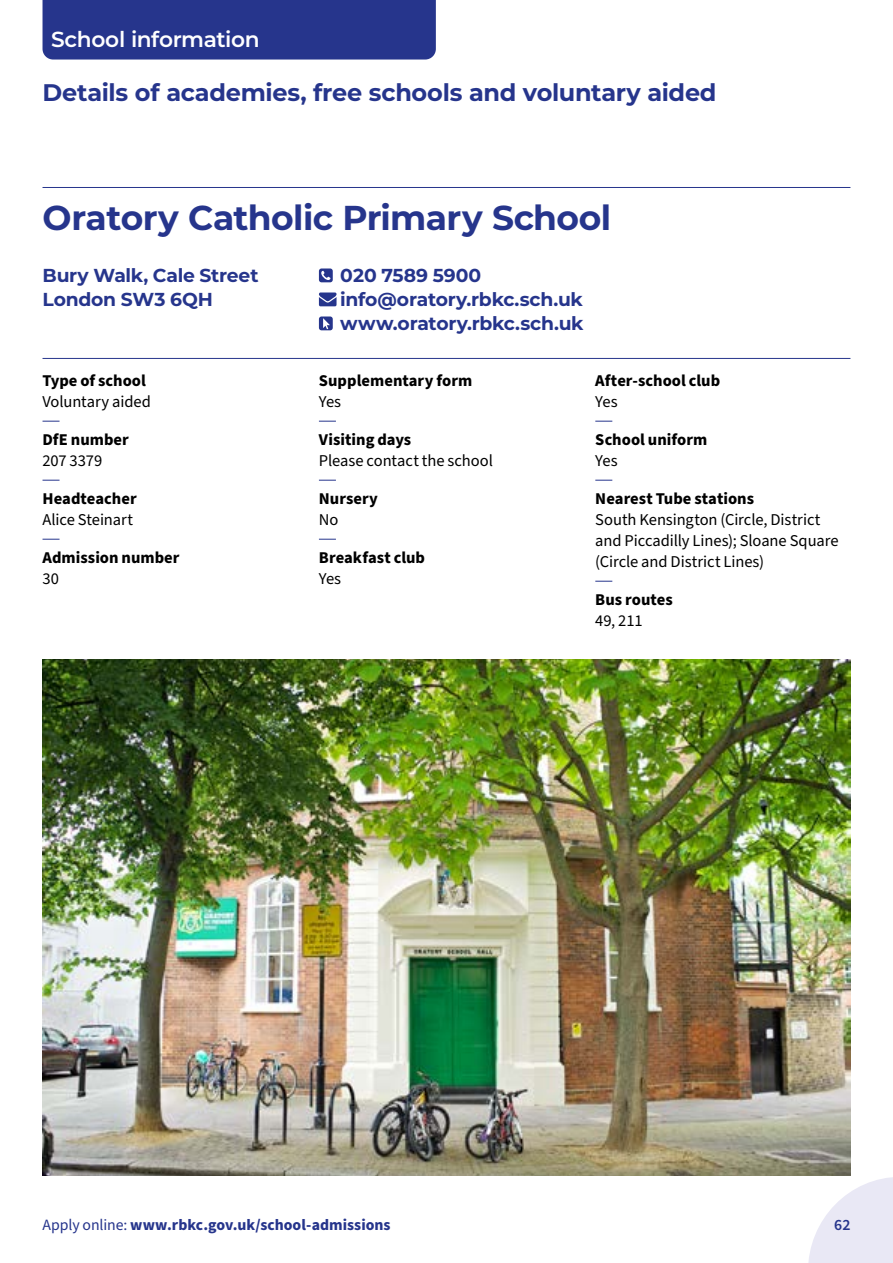
<style>
.page{position:relative;width:893px;height:1263px;background:#fff}
.page>*{position:absolute;margin:0;border:0;box-sizing:border-box;transform-origin:0 0}
.h4_School_name{font:700 34.5px "Montserrat";letter-spacing:-.02em;color:#26358c}
.t1{font:700 24px "Montserrat";letter-spacing:-.015em;color:#26358c}
.t2{font:600 21.75px "Montserrat";letter-spacing:-.015em;color:#fff}
.p_School_stats_address_etc{font:700 18.75px "Montserrat";letter-spacing:-.01em;color:#26358c}
.p_School_stats_text{font:16.5px/21px "Source Sans Pro";letter-spacing:-.005em;color:#000}
.h5_School_stats_text_headers{font:700 16.5px "Source Sans Pro";color:#000}
.h5_School_stats_headers_no_keyline{font:700 16.5px "Source Sans Pro";color:#000}
.t3{font:700 15.75px "Source Sans Pro";color:#26358c}
.t4{font:600 15.75px "Source Sans Pro";color:#26358c}
.s1{font-weight:400}
</style>
<div class="page">
<svg style="left:808px;top:1177px;width:85px;height:86px"></svg>
<div style="left:43px;top:0;width:393px;height:60px;background:#26358c"></div>
<hr style="left:43px;top:187px;width:807px;height:1px;background:#26358c">
<hr style="left:43px;top:358px;width:807px;height:1px;background:#26358c">
<svg style="left:319px;top:268px;width:14px;height:14px"></svg>
<svg style="left:319px;top:292px;width:18px;height:14px"></svg>
<svg style="left:319px;top:316px;width:14px;height:14px"></svg>
<svg style="left:43px;top:421px;width:17px;height:1px"></svg>
<svg style="left:43px;top:480px;width:17px;height:1px"></svg>
<svg style="left:43px;top:539px;width:17px;height:1px"></svg>
<svg style="left:319px;top:421px;width:17px;height:1px"></svg>
<svg style="left:319px;top:480px;width:17px;height:1px"></svg>
<svg style="left:319px;top:539px;width:17px;height:1px"></svg>
<svg style="left:595px;top:421px;width:17px;height:1px"></svg>
<svg style="left:595px;top:480px;width:17px;height:1px"></svg>
<svg style="left:595px;top:581px;width:17px;height:1px"></svg>
<img style="left:43px;top:659px;width:807px;height:517px">
<h3 class="t2" style="left:51px;top:23px;width:210px">School information</h3>
<h2 class="t1" style="left:43px;top:75px;width:675px">Details of academies, free schools and voluntary aided</h2>
<h4 class="h4_School_name" style="left:43px;top:193px;width:570px">Oratory Catholic Primary School</h4>
<p class="p_School_stats_address_etc" style="left:43px;top:261px;width:217px">Bury Walk, Cale Street</p>
<p class="p_School_stats_address_etc" style="left:43px;top:285px;width:172px">London S W3 6QH</p>
<p class="p_School_stats_address_etc" style="left:340px;top:261px;width:142px">0 2 0 7 5 8 9 5 9 0 0</p>
<p class="p_School_stats_address_etc" style="left:340px;top:285px;width:244px">info@oratory.rbkc.sch.uk</p>
<p class="p_School_stats_address_etc" style="left:340px;top:309px;width:245px">www.oratory.rbkc.sch.uk</p>
<h5 class="h5_School_stats_headers_no_keyline" style="left:43px;top:369px;width:105px">Type of school</h5>
<p class="p_School_stats_text" style="left:43px;top:391px;width:110px">Voluntary aided</p>
<h5 class="h5_School_stats_text_headers" style="left:43px;top:428px;width:88px">D f E number</h5>
<p class="p_School_stats_text" style="left:43px;top:450px;width:61px">2 0 7 3 3 7 9</p>
<h5 class="h5_School_stats_text_headers" style="left:43px;top:487px;width:96px">Headteacher</h5>
<p class="p_School_stats_text" style="left:43px;top:509px;width:92px">Alice Steinart</p>
<h5 class="h5_School_stats_text_headers" style="left:43px;top:546px;width:139px">Admission number</h5>
<p class="p_School_stats_text" style="left:43px;top:568px;width:18px">30</p>
<h5 class="h5_School_stats_headers_no_keyline" style="left:319px;top:369px;width:155px">Supplementary form</h5>
<p class="p_School_stats_text" style="left:319px;top:391px;width:24px">Yes</p>
<h5 class="h5_School_stats_text_headers" style="left:319px;top:428px;width:94px">Visiting days</h5>
<p class="p_School_stats_text" style="left:319px;top:450px;width:175px">Please contact the school</p>
<h5 class="h5_School_stats_text_headers" style="left:319px;top:487px;width:61px">Nursery</h5>
<p class="p_School_stats_text" style="left:319px;top:509px;width:21px">No</p>
<h5 class="h5_School_stats_text_headers" style="left:319px;top:546px;width:108px">Breakfast club</h5>
<p class="p_School_stats_text" style="left:319px;top:568px;width:24px">Yes</p>
<h5 class="h5_School_stats_headers_no_keyline" style="left:595px;top:369px;width:126px">After-school club</h5>
<p class="p_School_stats_text" style="left:595px;top:391px;width:24px">Yes</p>
<h5 class="h5_School_stats_text_headers" style="left:595px;top:428px;width:114px">School uniform</h5>
<p class="p_School_stats_text" style="left:595px;top:450px;width:24px">Yes</p>
<h5 class="h5_School_stats_text_headers" style="left:595px;top:487px;width:160px">Nearest Tube stations</h5>
<p class="p_School_stats_text" style="left:595px;top:509px;width:245px">South Kensington (Circle, District and Piccadilly Lines); Sloane Square (Circle and District Lines)</p>
<h5 class="h5_School_stats_text_headers" style="left:595px;top:588px;width:79px">Bus routes</h5>
<p class="p_School_stats_text" style="left:595px;top:610px;width:49px">49, 211</p>
<p class="t3" style="left:43px;top:1214px;width:350px"><span class="s1">Apply online:</span> www.rbkc.gov.uk/school-admissions</p>
<p class="t4" style="left:834px;top:1214px;width:18px">62</p>
</div>
